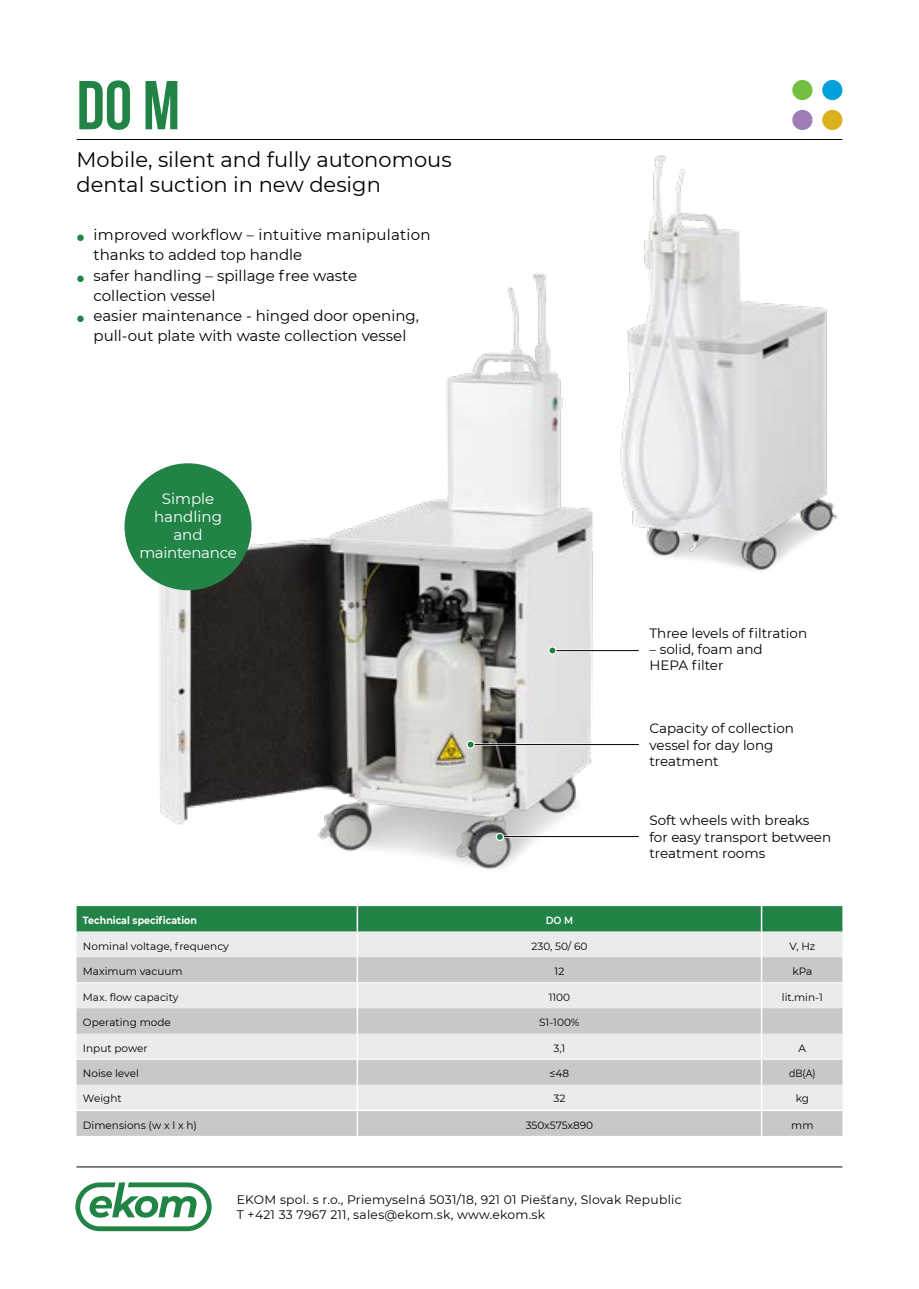
<style>
.page{position:relative;width:919px;height:1289px;background:#fff}
.page>*{position:absolute;margin:0;border:0;box-sizing:border-box;transform-origin:0 0}
.t1{font:700 69px "Bebas Neue";color:#218446}
.t2{font:21px/25.2px "Montserrat";color:#000}
.t3{font:15px/20.2px "Montserrat";color:#000}
.t4{font:15px/18px "Montserrat";color:#fff;text-align:center}
.t5{font:13.5px/16.2px "Montserrat";color:#000}
.t6{font:12.3px/14.7px "Montserrat";letter-spacing:.02em;color:#000}
.t7{font:10.5px "Montserrat";color:#000}
.t8{font:700 10.5px "Montserrat";color:#fff;scale:.9 1}
.t9{font:10.5px "Montserrat";color:#000;scale:.9 1}
.t10{font:600 10.5px "Montserrat";color:#fff;scale:.9 1}
.s1{color:#218446}
</style>
<div class="page">
<hr style="left:77px;top:139px;width:765px;height:1px;background:#000">
<svg style="left:75px;top:1182px;width:136px;height:49px"></svg>
<hr style="left:77px;top:1166px;width:765px;height:1px;background:#000">
<div style="left:77px;top:906px;width:765px;height:25px;background:#218446"></div>
<div style="left:77px;top:931px;width:765px;height:26px;background:#ebebec"></div>
<svg style="left:77px;top:957px;width:765px;height:178px;background:#d6d7d8"></svg>
<hr style="left:77px;top:982px;width:279px;height:1px;background:#fff">
<hr style="left:358px;top:982px;width:402px;height:1px;background:#fff">
<hr style="left:762px;top:982px;width:80px;height:1px;background:#fff">
<hr style="left:77px;top:1058px;width:279px;height:1px;background:#fff">
<hr style="left:358px;top:1058px;width:402px;height:1px;background:#fff">
<hr style="left:762px;top:1058px;width:80px;height:1px;background:#fff">
<hr style="left:77px;top:1109px;width:280px;height:2px;background:#fff">
<hr style="left:357px;top:1109px;width:404px;height:2px;background:#fff">
<hr style="left:761px;top:1109px;width:81px;height:2px;background:#fff">
<hr style="left:356px;top:906px;width:2px;height:25px;background:#fff">
<hr style="left:760px;top:906px;width:2px;height:25px;background:#fff">
<hr style="left:356px;top:931px;width:2px;height:26px;background:#fff">
<hr style="left:760px;top:931px;width:2px;height:26px;background:#fff">
<hr style="left:356px;top:957px;width:2px;height:25px;background:#fff">
<hr style="left:760px;top:957px;width:2px;height:25px;background:#fff">
<hr style="left:356px;top:982px;width:2px;height:26px;background:#fff">
<hr style="left:760px;top:982px;width:2px;height:26px;background:#fff">
<hr style="left:356px;top:1008px;width:2px;height:25px;background:#fff">
<hr style="left:760px;top:1008px;width:2px;height:25px;background:#fff">
<hr style="left:356px;top:1033px;width:2px;height:26px;background:#fff">
<hr style="left:760px;top:1033px;width:2px;height:26px;background:#fff">
<hr style="left:356px;top:1059px;width:2px;height:25px;background:#fff">
<hr style="left:760px;top:1059px;width:2px;height:25px;background:#fff">
<hr style="left:356px;top:1084px;width:2px;height:25px;background:#fff">
<hr style="left:760px;top:1084px;width:2px;height:25px;background:#fff">
<hr style="left:356px;top:1111px;width:2px;height:24px;background:#fff">
<hr style="left:760px;top:1111px;width:2px;height:24px;background:#fff">
<img style="left:644px;top:155px;width:193px;height:415px">
<img style="left:130px;top:250px;width:520px;height:619px">
<div style="left:124px;top:463px;width:127px;height:127px;background:#218446;border-radius:50%"></div>
<hr style="left:552px;top:649px;width:86px;height:2px;background:#fff">
<hr style="left:552px;top:650px;width:86px;height:1px;background:#000">
<hr style="left:474px;top:743px;width:164px;height:2px;background:#fff">
<hr style="left:474px;top:744px;width:164px;height:1px;background:#000">
<hr style="left:501px;top:835px;width:137px;height:2px;background:#fff">
<hr style="left:501px;top:836px;width:137px;height:1px;background:#000">
<div style="left:549px;top:647px;width:7px;height:7px;background:#1b803c;border-radius:50%"></div>
<div style="left:548px;top:646px;width:8px;height:8px;border:1px solid #fff;border-radius:50%"></div>
<div style="left:467px;top:741px;width:7px;height:7px;background:#1b803c;border-radius:50%"></div>
<div style="left:466px;top:740px;width:8px;height:8px;border:1px solid #fff;border-radius:50%"></div>
<svg style="left:496px;top:833px;width:7px;height:7px"></svg>
<div style="left:495px;top:832px;width:9px;height:9px;border:1px solid #fff;border-radius:50%"></div>
<div style="left:792px;top:110px;width:20px;height:20px;background:#9e7cb8;border-radius:50%"></div>
<div style="left:822px;top:110px;width:20px;height:20px;background:#dbb11e;border-radius:50%"></div>
<div style="left:822px;top:80px;width:20px;height:20px;background:#00a0dc;border-radius:50%"></div>
<div style="left:792px;top:80px;width:20px;height:20px;background:#72bf44;border-radius:50%"></div>
<h1 class="t1" style="left:77px;top:68px;width:105px">DO M</h1>
<h2 class="t2" style="left:77px;top:146px;width:376px">Mobile, silent and fully autonomous dental suction in new design</h2>
<p class="t3" style="left:94px;top:224px;width:338px;text-indent:-17px"><span class="s1">•</span> improved workflow – intuitive manipulation thanks to added top handle</p>
<p class="t3" style="left:94px;top:264px;width:265px;text-indent:-17px"><span class="s1">•</span> safer handling – spillage free waste collection vessel</p>
<p class="t3" style="left:77px;top:305px;width:344px;text-align:center"><span class="s1">•</span> easier maintenance - hinged door opening, pull-out plate with waste collection vessel</p>
<p class="t4" style="left:139px;top:489px;width:99px">Simple handling and maintenance</p>
<p class="t5" style="left:649px;top:624px;width:159px">Three levels of filtration</p>
<p class="t5" style="left:649px;top:640px;width:115px">– solid, foam and<br>HEPA filter</p>
<p class="t5" style="left:649px;top:720px;width:146px">Capacity of collection vessel for day long treatment</p>
<p class="t5" style="left:649px;top:812px;width:183px">Soft wheels with breaks for easy transport between treatment rooms</p>
<p class="t8" style="left:83px;top:912px;width:128px">Technical specification</p>
<p class="t10" style="left:545px;top:912px;width:32px">DO M</p>
<p class="t7" style="left:83px;top:938px;width:147px">Nominal voltage, frequency</p>
<p class="t7" style="left:531px;top:938px;width:57px">230, 50/ 60</p>
<p class="t7" style="left:789px;top:938px;width:27px">V, Hz</p>
<p class="t7" style="left:83px;top:963px;width:101px">Maximum vacuum</p>
<p class="t7" style="left:554px;top:963px;width:11px">12</p>
<p class="t7" style="left:792px;top:963px;width:21px">kPa</p>
<p class="t7" style="left:83px;top:989px;width:97px">Max. flow capacity</p>
<p class="t7" style="left:548px;top:989px;width:23px">1100</p>
<p class="t7" style="left:781px;top:989px;width:42px">lit.min-1</p>
<p class="t7" style="left:83px;top:1015px;width:89px">Operating mode</p>
<p class="t7" style="left:539px;top:1015px;width:42px">S1-100%</p>
<p class="t7" style="left:83px;top:1040px;width:66px">Input power</p>
<p class="t7" style="left:553px;top:1040px;width:13px">3,1</p>
<p class="t7" style="left:798px;top:1040px;width:9px">A</p>
<p class="t7" style="left:83px;top:1066px;width:57px">Noise level</p>
<p class="t7" style="left:549px;top:1066px;width:21px">≤48</p>
<p class="t9" style="left:789px;top:1066px;width:31px">dB(A)</p>
<p class="t7" style="left:83px;top:1091px;width:40px">Weight</p>
<p class="t7" style="left:553px;top:1091px;width:13px">32</p>
<p class="t7" style="left:795px;top:1091px;width:15px">kg</p>
<p class="t7" style="left:83px;top:1117px;width:115px">Dimensions (w x l x h)</p>
<p class="t7" style="left:525px;top:1117px;width:69px">350x575x890</p>
<p class="t7" style="left:791px;top:1117px;width:24px">mm</p>
<p class="t6" style="left:237px;top:1192px;width:446px">EKOM spol. s r.o., Priemyselná 5031/18, 921 01 Piešťany, Slovak Republic<br>T +421 33 7967 211, sales@ekom.sk, www.ekom.sk</p>
</div>
